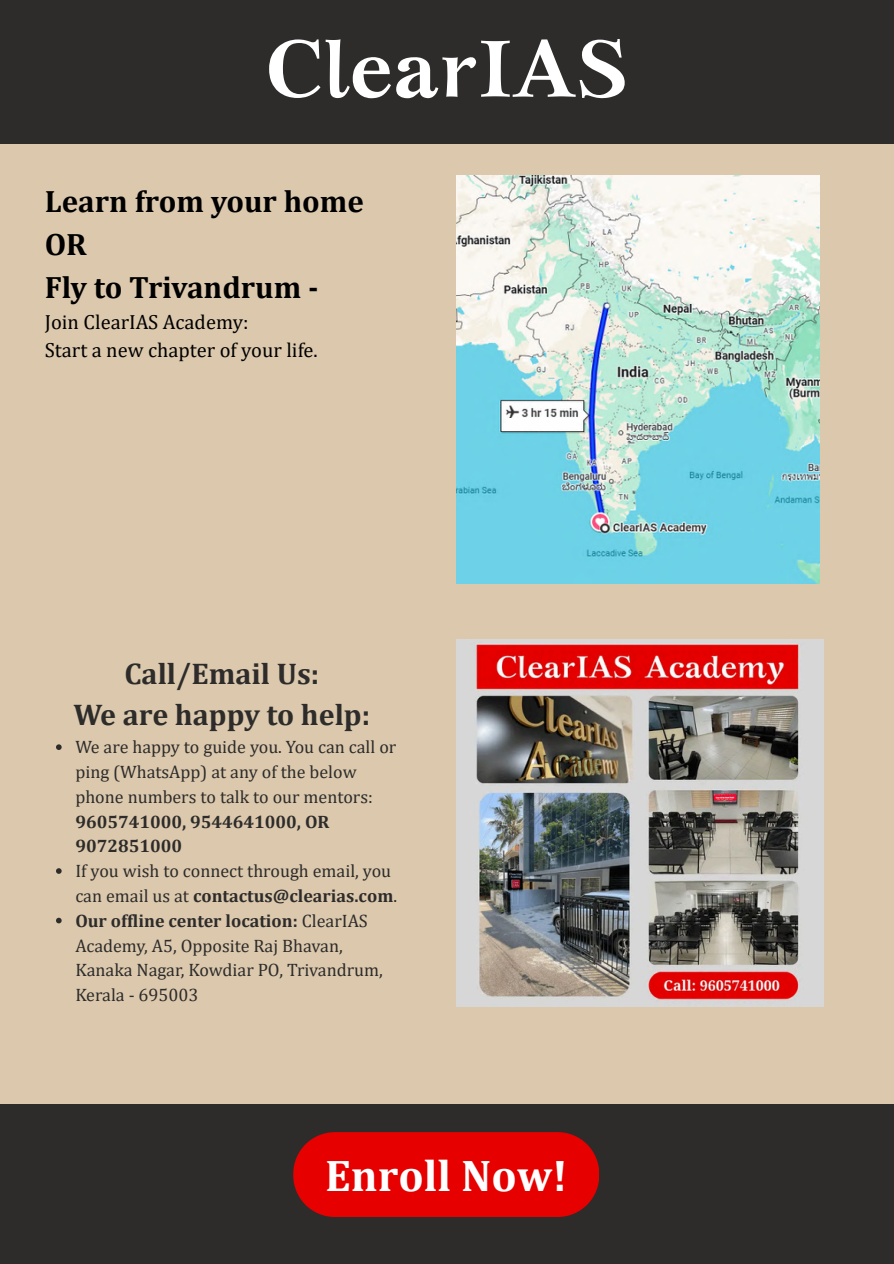
<style>
.page{position:relative;width:894px;height:1264px;background:#fff}
.page>*{position:absolute;margin:0;border:0;box-sizing:border-box;transform-origin:0 0}
.t1{font:700 81.15px "GFS Artemisia";color:#fff}
.t2{font:700 44.55px "Cambria";color:#fff}
.t3{font:700 31.05px/42.8px "Cambria";color:#000}
.t4{font:700 30px/41.7px "Cambria";color:#2d2c2a;text-align:center}
.t5{font:20.55px/28.2px "Cambria";color:#000}
.t6{font:18px/24.8px "Cambria";color:#2d2c2a}
.s1{font-weight:700}
</style>
<div class="page">
<div style="left:0;top:0;width:893px;height:1263px;background:#dbc8ad"></div>
<div style="left:0;top:0;width:893px;height:143px;background:#2d2c2a"></div>
<img style="left:456px;top:175px;width:363px;height:408px">
<div style="left:506px;top:419px;width:69px;height:10px;background:#fffefe"></div>
<div style="left:0;top:1104px;width:893px;height:159px;background:#2d2c2a"></div>
<svg style="left:293px;top:1132px;width:306px;height:84px;background:#db0202"></svg>
<img style="left:456px;top:639px;width:367px;height:367px">
<svg style="left:56px;top:744px;width:6px;height:6px"></svg>
<svg style="left:56px;top:868px;width:6px;height:5px"></svg>
<svg style="left:56px;top:917px;width:6px;height:6px"></svg>
<h1 class="t1" style="left:265px;top:39px;width:364px">ClearIAS</h1>
<p class="t3" style="left:45px;top:179px;width:320px">Learn from your home<br>OR<br>Fly to Trivandrum -</p>
<p class="t5" style="left:45px;top:307px;width:274px">Join ClearIAS Academy:<br>Start a new chapter of your life.</p>
<h3 class="t4" style="left:73px;top:651px;width:298px">Call/Email Us:<br>We are happy to help:</h3>
<p class="t6" style="left:75px;top:734px;width:322px">We are happy to guide you. You can call or ping (WhatsApp) at any of the below phone numbers to talk to our mentors:<br><span class="s1">9605741000, 9544641000, OR<br>9072851000</span></p>
<p class="t6" style="left:75px;top:858px;width:323px">If you wish to connect through email, you can email us at <span class="s1">contactus@clearias.com</span>.</p>
<p class="t6" style="left:75px;top:907px;width:309px"><span class="s1">Our offline center location:</span> ClearIAS<br>Academy, A5, Opposite Raj Bhavan,<br>Kanaka Nagar, Kowdiar PO, Trivandrum,<br>Kerala - 695003</p>
<h4 class="t2" style="left:325px;top:1148px;width:243px">Enroll Now!</h4>
</div>
